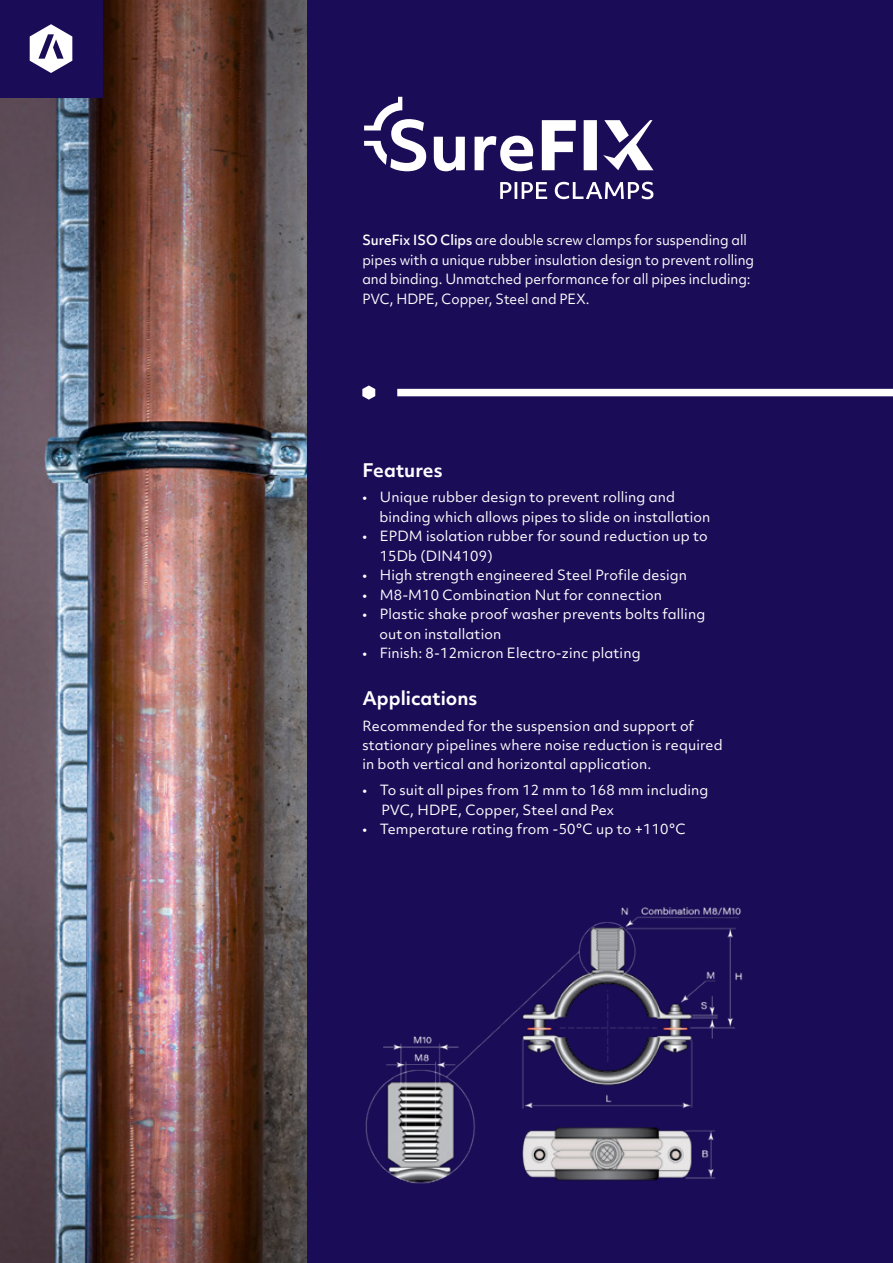
<style>
.page{position:relative;width:893px;height:1263px;background:#1b0c57}
.page>*{position:absolute;margin:0;border:0;box-sizing:border-box;transform-origin:0 0}
.t1{font:700 18px "Objektiv Mk 2";color:#fff}
.t2{font:13.5px/19.5px "Objektiv Mk 2";letter-spacing:.01em;color:#fff}
.t3{font:13.5px/19.5px "Objektiv Mk 2";letter-spacing:.01em;color:#fff;scale:.96 1}
.s1{font-weight:500}
</style>
<div class="page">
<img style="left:0;top:0;width:306px;height:1263px">
<img style="left:365px;top:907px;width:378px;height:277px">
<div style="left:397px;top:389px;width:496px;height:7px;background:#fff"></div>
<svg style="left:362px;top:385px;width:13px;height:15px"></svg>
<div style="left:0;top:0;width:102px;height:97px;background:#1b0c57"></div>
<svg style="left:30px;top:24px;width:42px;height:49px"></svg>
<svg style="left:500px;top:182px;width:153px;height:17px"></svg>
<svg style="left:364px;top:97px;width:289px;height:74px"></svg>
<p class="t3" style="left:362px;top:230px;width:410px"><span class="s1">SureFix ISO Clips</span> are double screw clamps for suspending all pipes with a unique rubber insulation design to prevent rolling and binding. Unmatched performance for all pipes including:<br>PVC, HDPE, Copper, Steel and PEX.</p>
<h1 class="t1" style="left:362px;top:457px;width:82px">Features</h1>
<p class="t2" style="left:379px;top:487px;width:332px;text-indent:-17px">• Unique rubber design to prevent rolling and binding which allows pipes to slide on installation</p>
<p class="t2" style="left:380px;top:526px;width:329px;text-indent:-17px">• EPDM isolation rubber for sound reduction up to<br>15Db (DIN4109)</p>
<p class="t2" style="left:362px;top:565px;width:326px">• High strength engineered Steel Profile design</p>
<p class="t2" style="left:362px;top:585px;width:301px">• M8-M10 Combination Nut for connection</p>
<p class="t2" style="left:380px;top:604px;width:327px;text-indent:-17px">• Plastic shake proof washer prevents bolts falling outon installation</p>
<p class="t2" style="left:362px;top:643px;width:280px">• Finish: 8-12micron Electro-zinc plating</p>
<h1 class="t1" style="left:362px;top:685px;width:117px">Applications</h1>
<p class="t2" style="left:362px;top:715px;width:362px">Recommended for the suspension and support of stationary pipelines where noise reduction is required in both vertical and horizontal application.</p>
<p class="t2" style="left:381px;top:780px;width:329px;text-indent:-19px">• To suit all pipes from 12 mm to 168 mm including<br>PVC, HDPE, Copper, Steel and Pex</p>
<p class="t2" style="left:362px;top:819px;width:325px">• Temperature rating from -50°C up to +110°C</p>
</div>
